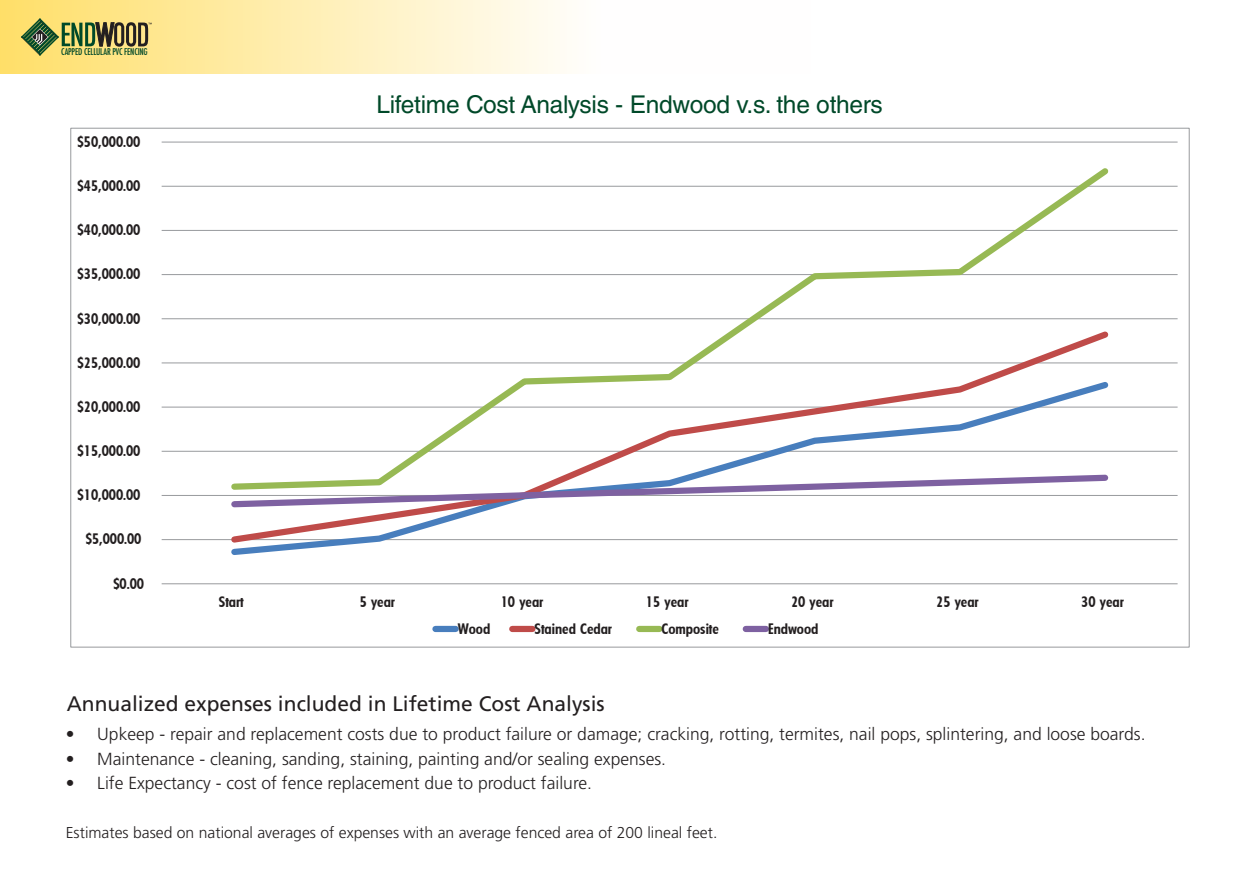
<style>
.page{position:relative;width:1260px;height:882px;background:#fff}
.page>*{position:absolute;margin:0;border:0;box-sizing:border-box;transform-origin:0 0}
.t1{font:24.5px "Helvetica LT Std";letter-spacing:-.01em;color:#004929}
.t2{font:21px "Frutiger LT Std";color:#231f20}
.t3{font:300 17.5px "Frutiger LT Std";color:#231f20}
.t4{font:300 15.75px "Frutiger LT Std";color:#231f20}
.t5{font:600 14.88px "Florida";color:#231f20}
.t6{font:500 condensed 9.1px "Futura";letter-spacing:-.015em;color:#004929}
</style>
<div class="page">
<div style="left:0;top:0;width:810px;height:74px;background:linear-gradient(to right,#ffe172,#fff)"></div>
<svg style="left:21px;top:18px;width:131px;height:38px;background:#a8a35e"></svg>
<hr style="left:162px;top:539px;width:1016px;height:1px;background:#989a9d">
<hr style="left:162px;top:495px;width:1016px;height:1px;background:#989a9d">
<hr style="left:162px;top:451px;width:1016px;height:1px;background:#989a9d">
<hr style="left:162px;top:407px;width:1016px;height:1px;background:#989a9d">
<hr style="left:162px;top:363px;width:1016px;height:1px;background:#989a9d">
<hr style="left:162px;top:318px;width:1016px;height:1px;background:#989a9d">
<hr style="left:162px;top:274px;width:1016px;height:1px;background:#989a9d">
<hr style="left:162px;top:230px;width:1016px;height:1px;background:#989a9d">
<hr style="left:162px;top:186px;width:1016px;height:1px;background:#989a9d">
<hr style="left:162px;top:142px;width:1016px;height:1px;background:#989a9d">
<hr style="left:162px;top:583px;width:1016px;height:1px;background:#989a9d">
<svg style="left:227px;top:362px;width:886px;height:185px"></svg>
<svg style="left:228px;top:168px;width:886px;height:325px"></svg>
<svg style="left:228px;top:471px;width:884px;height:40px"></svg>
<div style="left:435px;top:626px;width:21px;height:6px;background:#487ebd"></div>
<div style="left:512px;top:626px;width:20px;height:6px;background:#bf4b49"></div>
<div style="left:639px;top:626px;width:20px;height:6px;background:#97b954"></div>
<div style="left:746px;top:626px;width:20px;height:6px;background:#7e61a1"></div>
<p class="t6" style="left:61px;top:46px;width:88px">CAPPED CELLULAR PVC FENCING</p>
<p class="t5" style="left:78px;top:133px;width:64px">$50,000.00</p>
<p class="t5" style="left:78px;top:177px;width:64px">$45,000.00</p>
<p class="t5" style="left:78px;top:221px;width:64px">$40,000.00</p>
<p class="t5" style="left:78px;top:265px;width:64px">$35,000.00</p>
<p class="t5" style="left:78px;top:309px;width:64px">$30,000.00</p>
<p class="t5" style="left:78px;top:354px;width:64px">$25,000.00</p>
<p class="t5" style="left:78px;top:398px;width:64px">$20,000.00</p>
<p class="t5" style="left:78px;top:442px;width:64px">$15,000.00</p>
<p class="t5" style="left:78px;top:486px;width:64px">$10,000.00</p>
<p class="t5" style="left:86px;top:530px;width:57px">$5,000.00</p>
<p class="t5" style="left:113px;top:574px;width:32px">$0.00</p>
<p class="t1" style="left:376px;top:90px;width:508px">Lifetime Cost Analysis - Endwood v.s. the others</p>
<p class="t5" style="left:219px;top:593px;width:26px">Start</p>
<p class="t5" style="left:360px;top:593px;width:37px">5 year</p>
<p class="t5" style="left:501px;top:593px;width:44px">10 year</p>
<p class="t5" style="left:646px;top:593px;width:44px">15 year</p>
<p class="t5" style="left:791px;top:593px;width:44px">20 year</p>
<p class="t5" style="left:936px;top:593px;width:44px">25 year</p>
<p class="t5" style="left:1081px;top:593px;width:44px">30 year</p>
<p class="t5" style="left:458px;top:620px;width:34px">Wood</p>
<p class="t5" style="left:535px;top:620px;width:79px">Stained Cedar</p>
<p class="t5" style="left:662px;top:620px;width:59px">Composite</p>
<p class="t5" style="left:768px;top:620px;width:52px">Endwood</p>
<p class="t2" style="left:67px;top:691px;width:539px">Annualized expenses included in Lifetime Cost Analysis</p>
<p class="t3" style="left:66px;top:724px;width:1081px">• Upkeep - repair and replacement costs due to product failure or damage; cracking, rotting, termites, nail pops, splintering, and loose boards.</p>
<p class="t3" style="left:66px;top:749px;width:602px">• Maintenance - cleaning, sanding, staining, painting and/or sealing expenses.</p>
<p class="t3" style="left:66px;top:773px;width:528px">• Life Expectancy - cost of fence replacement due to product failure.</p>
<p class="t4" style="left:66px;top:823px;width:653px">Estimates based on national averages of expenses with an average fenced area of 200 lineal feet.</p>
</div>
